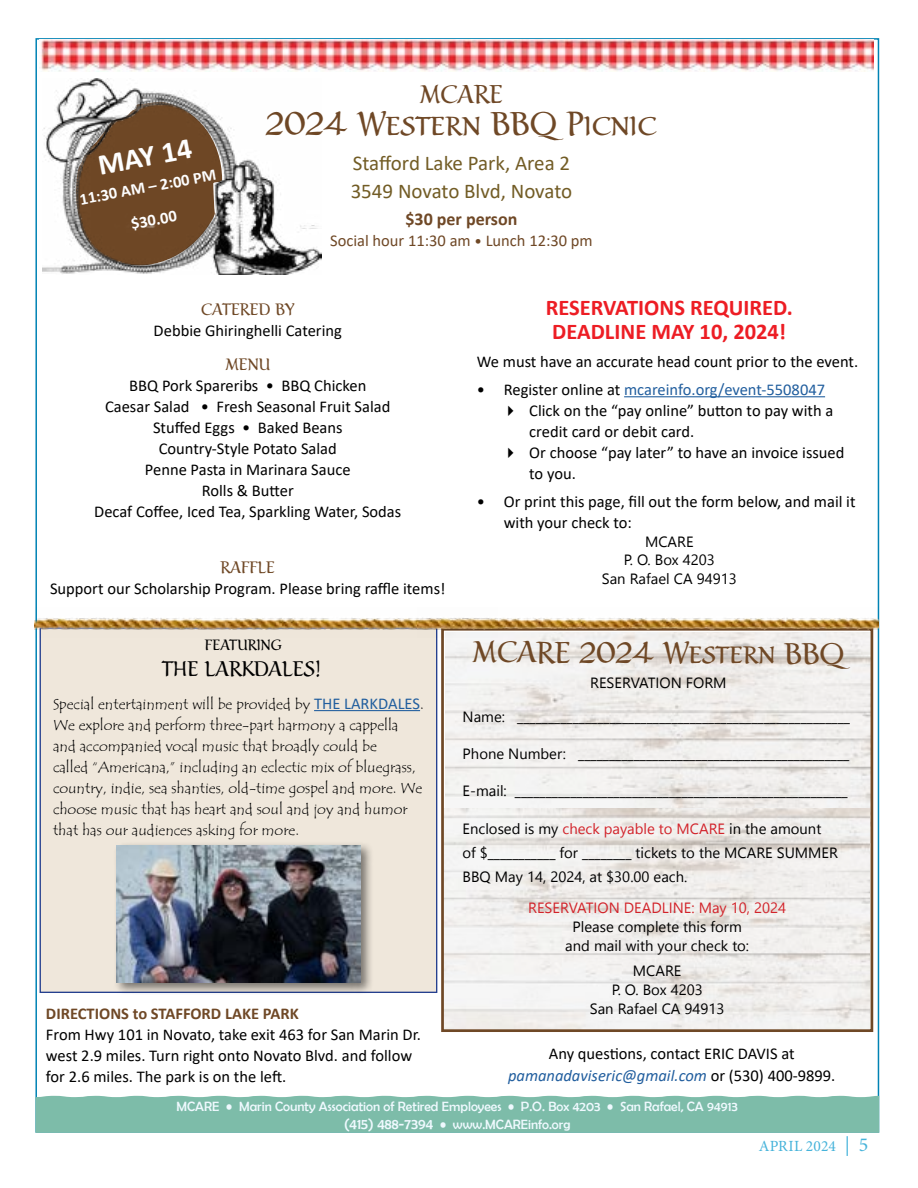
<style>
.page{position:relative;width:918px;height:1188px;background:#fff}
.page>*{position:absolute;margin:0;border:0;box-sizing:border-box;transform-origin:0 0}
.t1{font:33px "Dom Loves Mary Text";color:#6f4826}
.t2{font:30px "Dom Loves Mary Text";color:#6f4826}
.t3{font:700 30px "Calibri";color:#fff}
.t4{font:25.5px "Dom Loves Mary Text";color:#6f4826}
.t5{font:700 22.5px/24px "Calibri";color:#ed1d24}
.t6{font:21px/27.8px "Calibri";color:#725c25}
.t7{font:21px "Dom Loves Mary Text";color:#000}
.t8{font:700 18px "Calibri";color:#6f4826}
.t9{font:16.5px/21px "Calibri";color:#000}
.t10{font:16.5px "Calibri";color:#6f4826}
.t11{font:700 16.5px "Calibri";color:#6f4826}
.t12{font:700 16.5px/33.2px "Calibri";color:#fff;text-align:center}
.t13{font:16.5px "Dom Loves Mary Text";color:#6f4826}
.t14{font:15.45px "Minion Pro";letter-spacing:.01em;color:#46b3da}
.t15{font:15px/21px "Tempus Sans ITC";color:#000}
.t16{font:14.85px/18.9px "Segoe UI Historic";color:#000;text-align:center}
.t17{font:14.85px "Segoe UI Historic";color:#d2232a}
.t18{font:14.85px "Dom Loves Mary Text";color:#000}
.t19{font:13.5px/18px "Berlin Sans FB";color:#eff9fe;text-align:center}
.s1{font-size:15px}
.s2{font-family:"Calibri";font-size:16.5px;color:#215e9e}
.s3{color:#215e9e}
.s4{color:#d2232a}
.s5{font-style:italic;color:#215e9e}
.s6{font-size:19.8px}
</style>
<div class="page">
<div style="left:35px;top:1096px;width:844px;height:37px;background:#7dbca9"></div>
<img style="left:445px;top:637px;width:424px;height:171px">
<img style="left:445px;top:808px;width:424px;height:220px">
<div style="left:441px;top:628px;width:432px;height:404px;border:3px solid #6f4826"></div>
<div style="left:40px;top:628px;width:397px;height:364px;background:#efe7db"></div>
<hr style="left:314px;top:710px;width:106px;height:1px;background:#215e9e">
<img style="left:40px;top:39px;width:304px;height:32px">
<img style="left:344px;top:39px;width:161px;height:32px">
<img style="left:505px;top:39px;width:160px;height:32px">
<img style="left:665px;top:39px;width:160px;height:32px">
<img style="left:825px;top:39px;width:49px;height:32px">
<div style="left:113px;top:842px;width:261px;height:153px;background:#000;opacity:.5"></div>
<img style="left:116px;top:845px;width:245px;height:137px">
<img style="left:35px;top:607px;width:383px;height:30px">
<img style="left:418px;top:607px;width:460px;height:30px">
<img style="left:42px;top:78px;width:279px;height:196px">
<hr style="left:624px;top:396px;width:201px;height:1px;background:#215e9e">
<h2 class="t3" style="left:95px;top:144px;width:96px;rotate:-10deg">MAY 14</h2>
<p class="t12" style="left:77px;top:184px;width:140px;rotate:-11deg">11:30 AM – 2:00 PM $30.00</p>
<h3 class="t4" style="left:420px;top:78px;width:85px">MCARE</h3>
<h1 class="t1" style="left:266px;top:103px;width:392px">2024 Western BBQ Picnic</h1>
<p class="t6" style="left:351px;top:149px;width:223px">Stafford Lake Park, Area 2<br>3549 Novato Blvd, Novato</p>
<p class="t8" style="left:405px;top:207px;width:114px">$30 per person</p>
<p class="t10" style="left:330px;top:229px;width:264px">Social hour 11:30 am <span class="s1">•</span> Lunch 12:30 pm</p>
<p class="t13" style="left:201px;top:299px;width:95px">CATERED BY</p>
<p class="t9" style="left:154px;top:319px;width:190px">Debbie Ghiringhelli Catering</p>
<p class="t13" style="left:225px;top:354px;width:46px">MENU</p>
<p class="t9" style="left:94px;top:375px;width:309px;text-align:center">BBQ Pork Spareribs • BBQ Chicken<br>Caesar Salad • Fresh Seasonal Fruit Salad<br>Stuffed Eggs • Baked Beans<br>Country-Style Potato Salad<br>Penne Pasta in Marinara Sauce<br>Rolls &amp; Butter<br>Decaf Coffee, Iced Tea, Sparkling Water, Sodas</p>
<p class="t13" style="left:221px;top:557px;width:56px">RAFFLE</p>
<p class="t9" style="left:50px;top:577px;width:397px">Support our Scholarship Program. Please bring raffle items!</p>
<p class="t18" style="left:205px;top:635px;width:79px">FEATURING</p>
<p class="t7" style="left:162px;top:655px;width:161px">THE LARKDALES!</p>
<p class="t15" style="left:53px;top:694px;width:372px">Special entertainment will be provided by <span class="s2">THE LARKDALES</span>.<br>We explore and perform three-part harmony a cappella and accompanied vocal music that broadly could be<br>called “Americana,” including an eclectic mix of bluegrass, country, indie, sea shanties, old-time gospel and more. We choose music that has heart and soul and joy and humor that has our audiences asking for more.</p>
<p class="t11" style="left:46px;top:1002px;width:254px">DIRECTIONS to STAFFORD LAKE PARK</p>
<p class="t9" style="left:46px;top:1024px;width:377px">From Hwy 101 in Novato, take exit 463 for San Marin Dr. west 2.9 miles. Turn right onto Novato Blvd. and follow for 2.6 miles. The park is on the left.</p>
<h3 class="t5" style="left:546px;top:296px;width:249px">RESERVATIONS REQUIRED.<br>DEADLINE MAY 10, 2024!</h3>
<p class="t9" style="left:477px;top:351px;width:383px">We must have an accurate head count prior to the event.</p>
<p class="t9" style="left:529px;top:379px;width:317px;text-indent:-52px">• Register online at <span class="s3">mcareinfo.org/event-5508047<br></span>Click on the “pay online” button to pay with a credit card or debit card.<br>Or choose “pay later” to have an invoice issued to you.</p>
<p class="t9" style="left:504px;top:490px;width:353px;text-indent:-27px">• Or print this page, fill out the form below, and mail it with your check to:</p>
<p class="t16" style="left:602px;top:532px;width:136px">MCARE<br>P. O. Box 4203<br>San Rafael CA 94913</p>
<h2 class="t2" style="left:473px;top:634px;width:373px">MCARE 2024 Western BBQ</h2>
<p class="t16" style="left:590px;top:673px;width:138px">RESERVATION FORM</p>
<p class="t16" style="left:463px;top:707px;width:389px">Name: ______________________________________________________</p>
<p class="t16" style="left:463px;top:744px;width:388px">Phone Number: ____________________________________________</p>
<p class="t16" style="left:463px;top:781px;width:387px">E-mail: ______________________________________________________</p>
<p class="t16" style="left:463px;top:816px;width:377px;line-height:24.3px;text-align:left">Enclosed is my <span class="s4">check payable to MCARE</span> in the amount of $___________ for ________ tickets to the MCARE SUMMER<br>BBQ May 14, 2024, at $30.00 each.</p>
<p class="t17" style="left:528px;top:899px;width:259px">RESERVATION DEADLINE: May 10, 2024</p>
<p class="t16" style="left:565px;top:918px;width:185px">Please complete this form and mail with your check to:</p>
<p class="t16" style="left:590px;top:961px;width:136px">MCARE<br>P. O. Box 4203<br>San Rafael CA 94913</p>
<p class="t9" style="left:508px;top:1042px;width:329px;line-height:21.8px;text-align:center">Any questions, contact ERIC DAVIS at <span class="s5">pamanadaviseric@gmail.com</span> or (530) 400-9899.</p>
<p class="t19" style="left:177px;top:1097px;width:563px">MCARE • Marin County Association of Retired Employees • P.O. Box 4203 • San Rafael, CA 94913 <span class="s1">(415) 488-7394</span> • www.MCAREinfo.org</p>
<p class="t14" style="left:759px;top:1135px;width:111px">APRIL 2024 <span class="s6">| 5</span></p>
</div>
